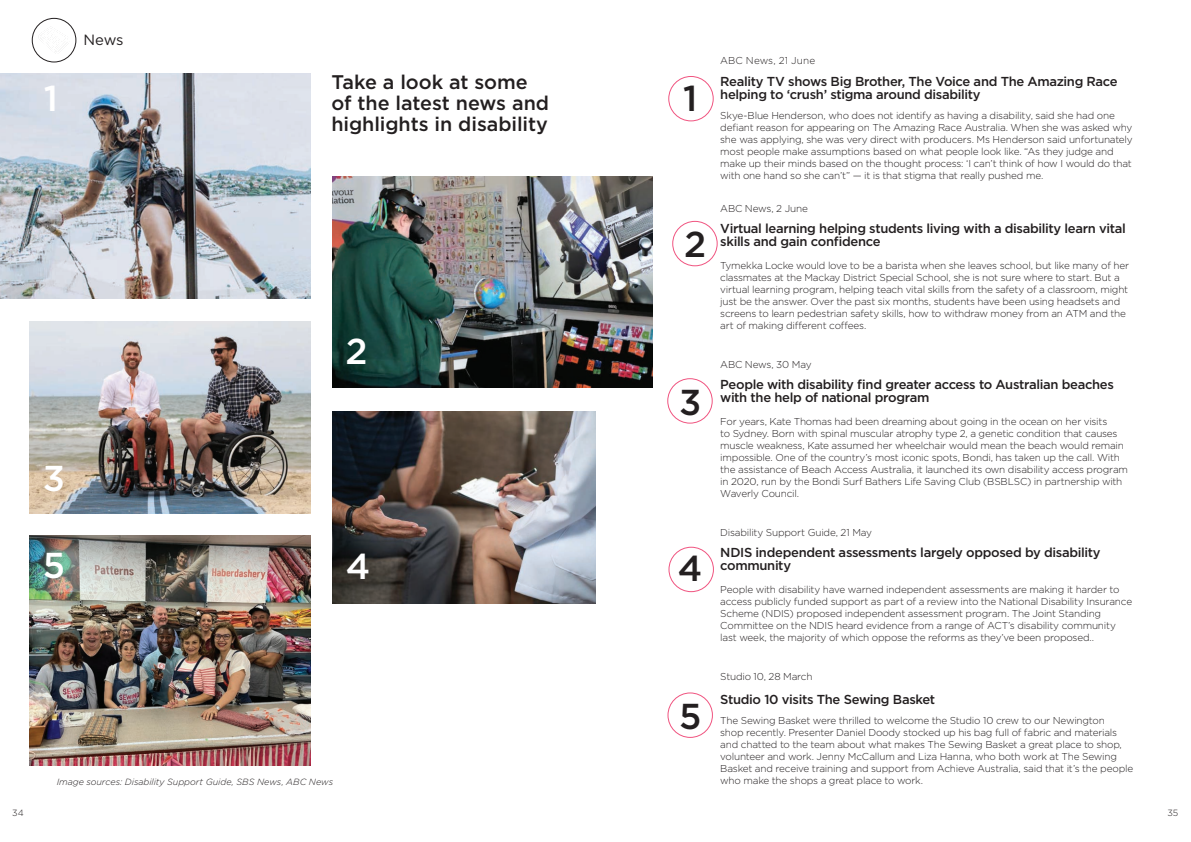
<style>
.page{position:relative;width:1191px;height:842px;background:#fff}
.page>*{position:absolute;margin:0;border:0;box-sizing:border-box;transform-origin:0 0}
.t1{font:500 36px "Gotham";color:#fff}
.t2{font:500 36px "Gotham";color:#231f20}
.t3{font:500 19.7px/21px "Gotham";letter-spacing:-.005em;color:#231f20}
.t4{font:14.8px "Gotham";color:#231f20}
.t5{font:500 13px/13px "Gotham";letter-spacing:-.025em;color:#231f20}
.t6{font:300 10px/12px "Gotham";letter-spacing:-.02em;color:#231f20}
.t7{font:300 10px "Gotham";letter-spacing:.01em;color:#231f20}
.t8{font:italic 300 9px "Gotham";color:#231f20}
.t9{font:300 9px "Gotham";color:#231f20}
</style>
<div class="page">
<img style="left:0;top:73px;width:311px;height:225px">
<img style="left:29px;top:321px;width:282px;height:192px">
<img style="left:333px;top:176px;width:319px;height:212px">
<img style="left:333px;top:412px;width:262px;height:192px">
<img style="left:29px;top:536px;width:282px;height:229px">
<div style="left:668px;top:76px;width:45px;height:45px;border:1px solid #f05480;border-radius:50%"></div>
<div style="left:672px;top:221px;width:45px;height:45px;border:1px solid #f05480;border-radius:50%"></div>
<div style="left:667px;top:378px;width:45px;height:45px;border:1px solid #f05480;border-radius:50%"></div>
<div style="left:668px;top:547px;width:45px;height:45px;border:1px solid #f05480;border-radius:50%"></div>
<div style="left:667px;top:693px;width:45px;height:45px;border:1px solid #f05480;border-radius:50%"></div>
<div style="left:32px;top:18px;width:44px;height:44px;border:1px solid #231f20;border-radius:50%"></div>
<h1 class="t1" style="left:44px;top:75px;width:16px">1</h1>
<h3 class="t4" style="left:83px;top:30px;width:42px">News</h3>
<h1 class="t1" style="left:43px;top:455px;width:24px">3</h1>
<h2 class="t3" style="left:331px;top:71px;width:219px">Take a look at some of the latest news and highlights in disability</h2>
<h1 class="t1" style="left:345px;top:327px;width:24px">2</h1>
<h1 class="t1" style="left:43px;top:541px;width:24px">5</h1>
<h1 class="t1" style="left:346px;top:542px;width:26px">4</h1>
<p class="t8" style="left:57px;top:776px;width:278px">Image sources: Disability Support Guide, SBS News, ABC News</p>
<h1 class="t2" style="left:683px;top:75px;width:16px">1</h1>
<h1 class="t2" style="left:684px;top:221px;width:24px">2</h1>
<h1 class="t2" style="left:679px;top:378px;width:24px">3</h1>
<h1 class="t2" style="left:678px;top:545px;width:26px">4</h1>
<h1 class="t2" style="left:679px;top:693px;width:24px">5</h1>
<p class="t7" style="left:720px;top:54px;width:96px">ABC News, 21 June</p>
<h3 class="t5" style="left:720px;top:75px;width:399px">Reality TV shows Big Brother, The Voice and The Amazing Race helping to ‘crush’ stigma around disability</h3>
<p class="t6" style="left:720px;top:110px;width:414px">Skye-Blue Henderson, who does not identify as having a disability, said she had one defiant reason for appearing on The Amazing Race Australia. When she was asked why she was applying, she was very direct with producers. Ms Henderson said unfortunately most people make assumptions based on what people look like. “As they judge and make up their minds based on the thought process: ‘I can’t think of how I would do that with one hand so she can’t” — it is that stigma that really pushed me.</p>
<p class="t6" style="left:720px;top:202px;width:89px">ABC News, 2 June</p>
<h3 class="t5" style="left:720px;top:222px;width:407px">Virtual learning helping students living with a disability learn vital skills and gain confidence</h3>
<p class="t6" style="left:720px;top:259px;width:410px">Tymekka Locke would love to be a barista when she leaves school, but like many of her classmates at the Mackay District Special School, she is not sure where to start. But a virtual learning program, helping teach vital skills from the safety of a classroom, might just be the answer. Over the past six months, students have been using headsets and screens to learn pedestrian safety skills, how to withdraw money from an ATM and the art of making different coffees.</p>
<p class="t6" style="left:720px;top:358px;width:93px">ABC News, 30 May</p>
<h3 class="t5" style="left:720px;top:378px;width:395px">People with disability find greater access to Australian beaches with the help of national program</h3>
<p class="t6" style="left:720px;top:415px;width:409px">For years, Kate Thomas had been dreaming about going in the ocean on her visits<br>to Sydney. Born with spinal muscular atrophy type 2, a genetic condition that causes muscle weakness, Kate assumed her wheelchair would mean the beach would remain impossible. One of the country’s most iconic spots, Bondi, has taken up the call. With the assistance of Beach Access Australia, it launched its own disability access program in 2020, run by the Bondi Surf Bathers Life Saving Club (BSBLSC) in partnership with Waverly Council.</p>
<p class="t6" style="left:720px;top:526px;width:153px">Disability Support Guide, 21 May</p>
<h3 class="t5" style="left:720px;top:546px;width:382px">NDIS independent assessments largely opposed by disability community</h3>
<p class="t6" style="left:720px;top:583px;width:413px">People with disability have warned independent assessments are making it harder to access publicly funded support as part of a review into the National Disability Insurance Scheme (NDIS) proposed independent assessment program. The Joint Standing Committee on the NDIS heard evidence from a range of ACT’s disability community last week, the majority of which oppose the reforms as they’ve been proposed..</p>
<p class="t6" style="left:720px;top:670px;width:94px">Studio 10, 28 March</p>
<h3 class="t5" style="left:720px;top:692px;width:216px">Studio 10 visits The Sewing Basket</h3>
<p class="t6" style="left:720px;top:714px;width:414px">The Sewing Basket were thrilled to welcome the Studio 10 crew to our Newington<br>shop recently. Presenter Daniel Doody stocked up his bag full of fabric and materials and chatted to the team about what makes The Sewing Basket a great place to shop, volunteer and work. Jenny McCallum and Liza Hanna, who both work at The Sewing Basket and receive training and support from Achieve Australia, said that it’s the people who make the shops a great place to work.</p>
<p class="t9" style="left:12px;top:807px;width:13px">34</p>
<p class="t9" style="left:1167px;top:807px;width:12px">35</p>
</div>
